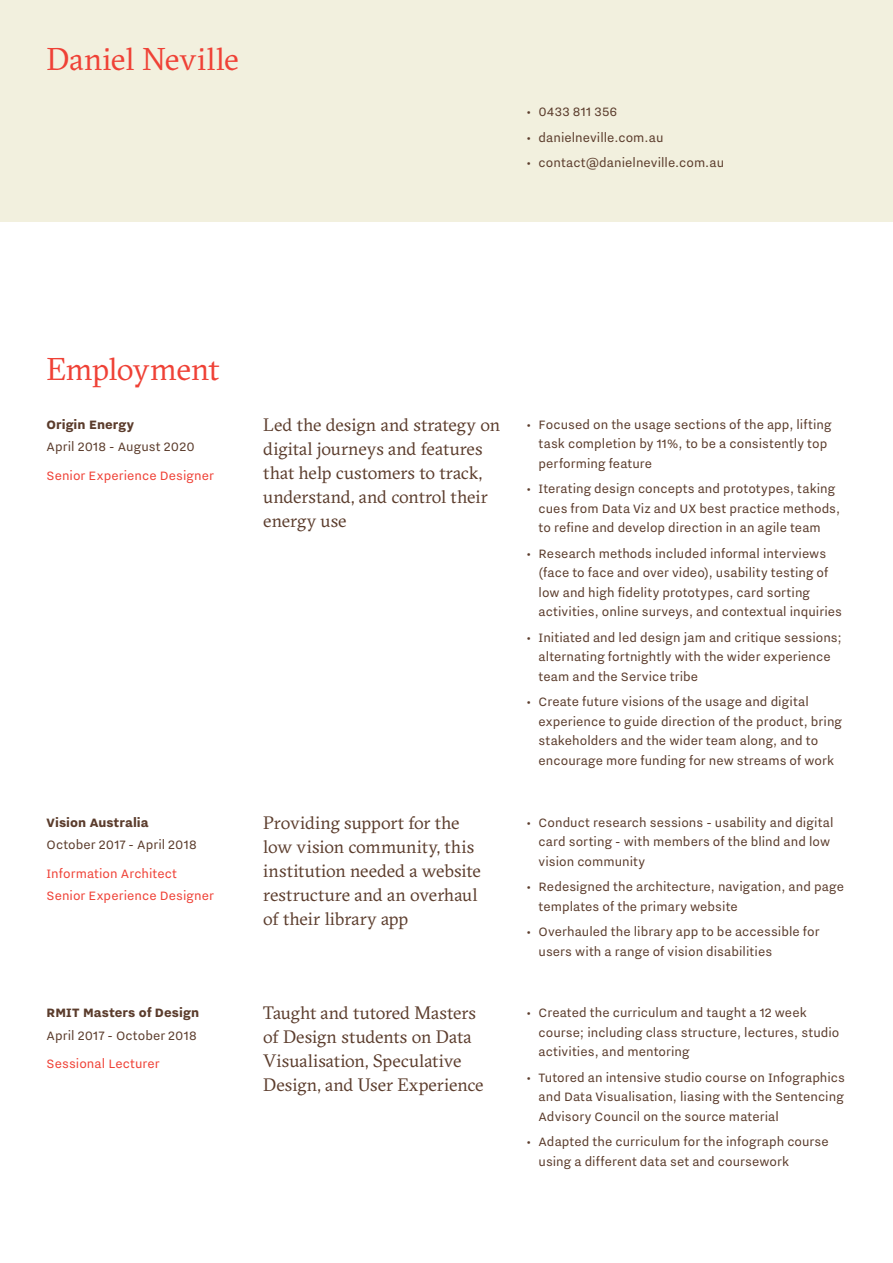
<style>
.page{position:relative;width:893px;height:1263px;background:#fff}
.page>*{position:absolute;margin:0;border:0;box-sizing:border-box;transform-origin:0 0}
.t1{font:31.5px "GT Sectra Trial";letter-spacing:-.005em;color:#ef4136}
.t2{font:18px/24px "GT Sectra Trial";letter-spacing:-.005em;color:#5b3c2c}
.t3{font:15px/19.5px "Nitti Grotesk";letter-spacing:.005em;color:#5b3c2c}
.t4{font:15px/22.5px "Nitti Grotesk";letter-spacing:.005em;color:#ef4136}
.t5{font:800 15px "Nitti Grotesk";letter-spacing:.01em;color:#5b3c2c}
</style>
<div class="page">
<div style="left:0;top:0;width:893px;height:221px;background:#f2f0de"></div>
<h1 class="t1" style="left:46px;top:47px;width:194px">Daniel Neville</h1>
<p class="t3" style="left:527px;top:102px;width:92px">• 0433 811 356</p>
<p class="t3" style="left:527px;top:127px;width:138px">• danielneville.com.au</p>
<p class="t3" style="left:527px;top:153px;width:199px">• contact@danielneville.com.au</p>
<h1 class="t1" style="left:46px;top:357px;width:174px">Employment</h1>
<p class="t5" style="left:47px;top:416px;width:89px">Origin Energy</p>
<p class="t3" style="left:47px;top:437px;width:150px">April 2018 - August 2020</p>
<p class="t4" style="left:47px;top:464px;width:169px">Senior Experience Designer</p>
<p class="t2" style="left:263px;top:414px;width:238px">Led the design and strategy on digital journeys and features that help customers to track, understand, and control their energy use</p>
<p class="t3" style="left:539px;top:414px;width:295px;text-indent:-12px">• Focused on the usage sections of the app, lifting task completion by 11%, to be a consistently top performing feature</p>
<p class="t3" style="left:539px;top:479px;width:303px;text-indent:-12px">• Iterating design concepts and prototypes, taking cues from Data Viz and UX best practice methods, to refine and develop direction in an agile team</p>
<p class="t3" style="left:539px;top:543px;width:305px;text-indent:-12px">• Research methods included informal interviews (face to face and over video), usability testing of low and high fidelity prototypes, card sorting activities, online surveys, and contextual inquiries</p>
<p class="t3" style="left:539px;top:627px;width:305px;text-indent:-12px">• Initiated and led design jam and critique sessions; alternating fortnightly with the wider experience team and the Service tribe</p>
<p class="t3" style="left:539px;top:692px;width:305px;text-indent:-12px">• Create future visions of the usage and digital experience to guide direction of the product, bring stakeholders and the wider team along, and to encourage more funding for new streams of work</p>
<p class="t5" style="left:46px;top:814px;width:104px">Vision Australia</p>
<p class="t3" style="left:46px;top:835px;width:152px">October 2017 - April 2018</p>
<p class="t4" style="left:46px;top:862px;width:169px">Information Architect<br>Senior Experience Designer</p>
<p class="t2" style="left:263px;top:812px;width:219px">Providing support for the low vision community, this institution needed a website restructure and an overhaul of their library app</p>
<p class="t3" style="left:539px;top:812px;width:296px;text-indent:-12px">• Conduct research sessions - usability and digital card sorting - with members of the blind and low vision community</p>
<p class="t3" style="left:539px;top:877px;width:307px;text-indent:-12px">• Redesigned the architecture, navigation, and page templates of the primary website</p>
<p class="t3" style="left:539px;top:922px;width:282px;text-indent:-12px">• Overhauled the library app to be accessible for users with a range of vision disabilities</p>
<p class="t5" style="left:46px;top:1004px;width:154px">RMIT Masters of Design</p>
<p class="t3" style="left:46px;top:1025px;width:152px">April 2017 - October 2018</p>
<p class="t4" style="left:46px;top:1052px;width:115px">Sessional Lecturer</p>
<p class="t2" style="left:263px;top:1002px;width:222px">Taught and tutored Masters of Design students on Data<br>Visualisation, Speculative<br>Design, and User Experience</p>
<p class="t3" style="left:539px;top:1003px;width:302px;text-indent:-12px">• Created the curriculum and taught a 12 week course; including class structure, lectures, studio activities, and mentoring</p>
<p class="t3" style="left:539px;top:1067px;width:308px;text-align:justify;text-indent:-12px">• Tutored an intensive studio course on Infographics and Data Visualisation, liasing with the Sentencing Advisory Council on the source material</p>
<p class="t3" style="left:539px;top:1132px;width:292px;text-indent:-12px">• Adapted the curriculum for the infograph course using a different data set and coursework</p>
</div>
